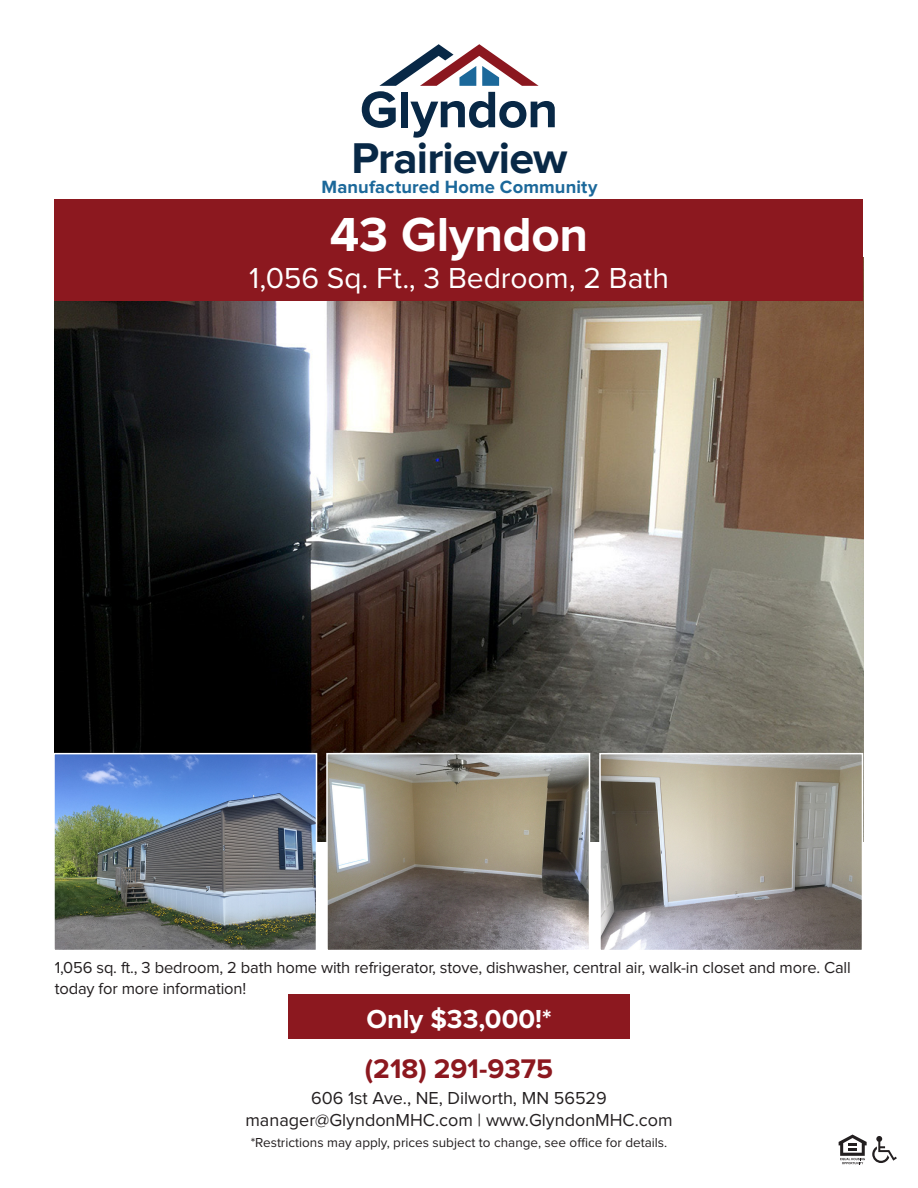
<style>
.page{position:relative;width:918px;height:1188px;background:#fff}
.page>*{position:absolute;margin:0;border:0;box-sizing:border-box;transform-origin:0 0}
.t1{font:700 53.1px "Proxima Nova";letter-spacing:-.015em;color:#082846}
.t2{font:700 49.5px "Proxima Nova";letter-spacing:-.005em;color:#fff}
.t3{font:700 44.55px "Proxima Nova";letter-spacing:-.02em;color:#082846}
.t4{font:30px "Proxima Nova";letter-spacing:-.005em;color:#fff}
.t5{font:700 27.9px "Proxima Nova";color:#8c181f}
.t6{font:700 27px "Proxima Nova";color:#fff}
.t7{font:700 18.3px "Proxima Nova";letter-spacing:.01em;color:#1b689a}
.t8{font:18px "Proxima Nova";color:#231f20}
.t9{font:16.5px/21px "Proxima Nova";letter-spacing:-.01em;color:#231f20}
.t10{font:13.5px "Proxima Nova";color:#231f20}
</style>
<div class="page">
<img style="left:55px;top:257px;width:809px;height:584px">
<div style="left:55px;top:199px;width:808px;height:102px;background:#8c181f"></div>
<svg style="left:379px;top:44px;width:160px;height:42px"></svg>
<svg style="left:839px;top:1135px;width:58px;height:29px"></svg>
<div style="left:288px;top:995px;width:342px;height:44px;background:#8c181f"></div>
<img style="left:56px;top:756px;width:258px;height:192px">
<div style="left:53px;top:753px;width:264px;height:198px;border:2px solid #fff"></div>
<img style="left:602px;top:756px;width:258px;height:192px">
<div style="left:599px;top:753px;width:264px;height:198px;border:2px solid #fff"></div>
<img style="left:329px;top:756px;width:258px;height:192px">
<div style="left:326px;top:753px;width:264px;height:198px;border:2px solid #fff"></div>
<p class="t1" style="left:360px;top:79px;width:200px">Glyndon</p>
<p class="t3" style="left:351px;top:133px;width:218px">Prairieview</p>
<p class="t7" style="left:322px;top:177px;width:277px">Manufactured Home Community</p>
<p class="t2" style="left:330px;top:206px;width:260px">43 Glyndon</p>
<p class="t4" style="left:249px;top:264px;width:421px">1,056 Sq. Ft., 3 Bedroom, 2 Bath</p>
<p class="t9" style="left:55px;top:958px;width:798px">1,056 sq. ft., 3 bedroom, 2 bath home with refrigerator, stove, dishwasher, central air, walk-in closet and more. Call today for more information!</p>
<p class="t6" style="left:366px;top:1003px;width:187px">Only $33,000!*</p>
<p class="t5" style="left:365px;top:1053px;width:190px">(218) 291-9375</p>
<p class="t8" style="left:311px;top:1090px;width:297px">606 1st Ave., NE, Dilworth, MN 56529</p>
<p class="t8" style="left:245px;top:1111px;width:429px">manager@GlyndonMHC.com | www.GlyndonMHC.com</p>
<p class="t10" style="left:251px;top:1136px;width:418px">*Restrictions may apply, prices subject to change, see office for details.</p>
</div>
